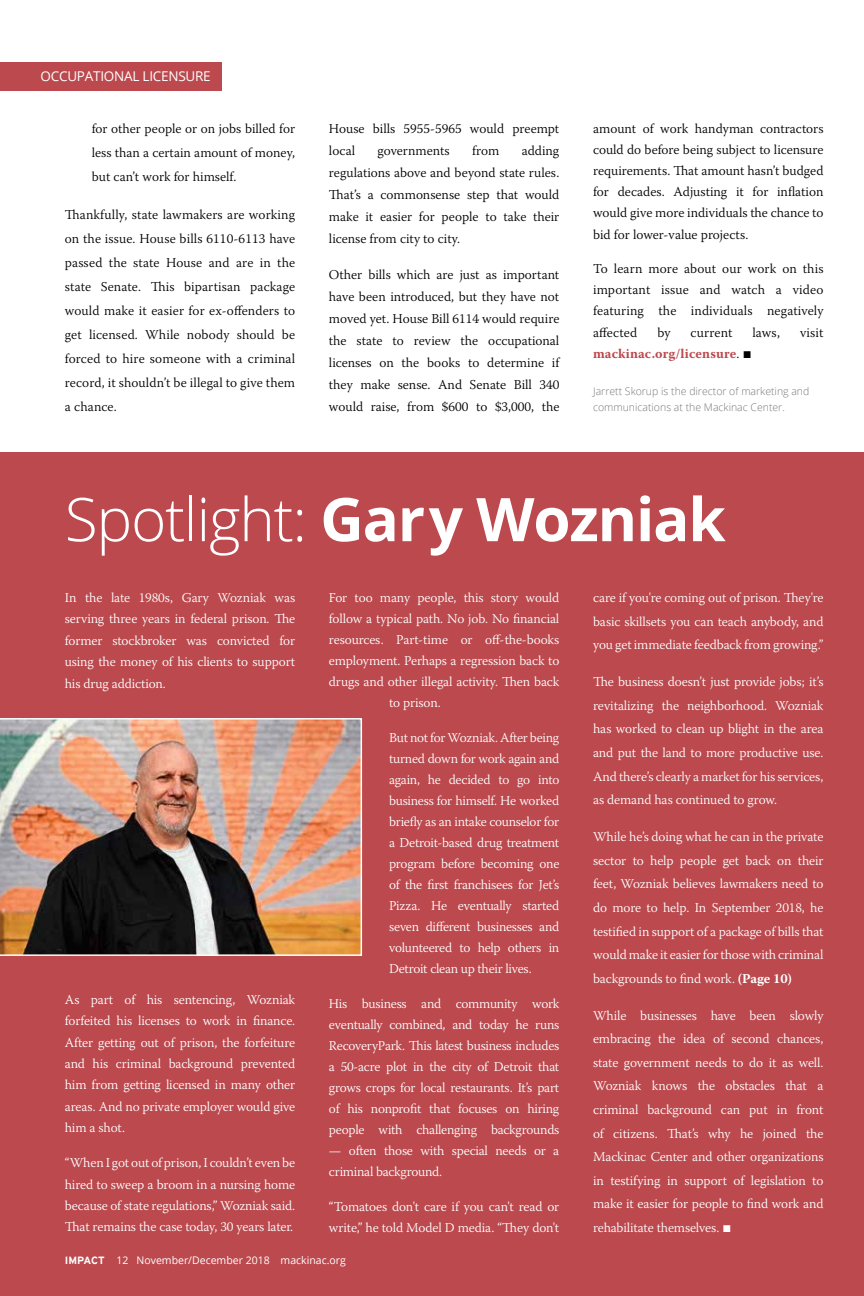
<style>
.page{position:relative;width:864px;height:1296px;background:#fff}
.page>*{position:absolute;margin:0;border:0;box-sizing:border-box;transform-origin:0 0}
.t1{font:700 60.3px "Open Sans";letter-spacing:-.02em;color:#fff}
.t2{font:300 13.5px/23.5px "Warnock Pro";letter-spacing:-.01em;color:#fff;text-align:justify}
.t3{font:300 13.5px/22px "Warnock Pro";color:#000;text-align:justify}
.t4{font:700 13.5px "Warnock Pro";letter-spacing:.01em;color:#bb494e}
.t5{font:13.5px "Open Sans";letter-spacing:-.015em;color:#fff}
.t6{font:300 10.5px/16.6px "Open Sans";color:#77787b}
.t7{font:10.5px "Open Sans";color:#fff}
.s1{font-weight:300;color:#000}
.s2{font-family:"Apex Serif";font-weight:400;color:#000}
.s3{font-weight:300}
.s4{font-family:"Interstate";font-weight:700}
.s5{font-weight:700}
.s6{font-family:"Apex Serif";font-weight:400}
</style>
<div class="page">
<div style="left:0;top:452px;width:864px;height:844px;background:#bb494e"></div>
<img style="left:0;top:718px;width:362px;height:238px">
<div style="left:0;top:63px;width:222px;height:28px;background:#bb494e"></div>
<p class="t5" style="left:40px;top:67px;width:172px">OCCUPATIONAL LICENSURE</p>
<p class="t3" style="left:92px;top:116px;width:205px;line-height:24.2px">for other people or on jobs billed for less than a certain amount of money, but can’t work for himself.</p>
<p class="t3" style="left:65px;top:202px;width:232px;line-height:24.2px">Thankfully, state lawmakers are working on the issue. House bills 6110-6113 have passed the state House and are in the state Senate. This bipartisan package would make it easier for ex-offenders to get licensed. While nobody should be forced to hire someone with a criminal record, it shouldn’t be illegal to give them a chance.</p>
<p class="t3" style="left:329px;top:117px;width:232px">House bills 5955-5965 would preempt local</p>
<p class="t3" style="left:329px;top:139px;width:232px;text-indent:193px">adding regulations above and beyond state rules.<br>That’s a commonsense step that would make it easier for people to take their license from city to city.</p>
<p class="t3" style="left:329px;top:263px;width:232px">Other bills which are just as important have been introduced, but they have not moved yet. House Bill 6114 would require the state to review the occupational licenses on the books to determine if they make sense. And Senate Bill 340 would raise, from $600 to $3,000, the</p>
<p class="t3" style="left:377px;top:139px;width:74px">governments</p>
<p class="t3" style="left:472px;top:139px;width:29px">from</p>
<p class="t3" style="left:593px;top:118px;width:232px;line-height:21.1px">amount of work handyman contractors could do before being subject to licensure requirements. That amount hasn’t budged for decades. Adjusting it for inflation would give more individuals the chance to bid for lower-value projects.</p>
<p class="t3" style="left:593px;top:258px;width:232px;line-height:21.1px">To learn more about our work on this important issue and watch a video featuring the individuals negatively affected</p>
<p class="t3" style="left:657px;top:321px;width:15px">by</p>
<p class="t3" style="left:691px;top:321px;width:43px">current</p>
<p class="t3" style="left:752px;top:321px;width:29px">laws,</p>
<p class="t3" style="left:800px;top:321px;width:25px">visit</p>
<p class="t4" style="left:593px;top:345px;width:160px">mackinac.org/licensure<span class="s1">.</span> <span class="s2">¬</span></p>
<p class="t6" style="left:593px;top:382px;width:218px">Jarrett Skorup is the director of marketing and communications at the Mackinac Center.</p>
<h1 class="t1" style="left:65px;top:477px;width:662px"><span class="s3">Spotlight:</span> Gary Wozniak</h1>
<p class="t2" style="left:65px;top:587px;width:232px;line-height:21.5px">In the late 1980s, Gary Wozniak was serving three years in federal prison. The former stockbroker was convicted for using the money of his clients to support his drug addiction.</p>
<p class="t2" style="left:65px;top:989px;width:232px;line-height:21.5px">As part of his sentencing, Wozniak forfeited his licenses to work in finance.<br>After getting out of prison, the forfeiture and his criminal background prevented him from getting licensed in many other areas. And no private employer would give him a shot.</p>
<p class="t2" style="left:65px;top:1152px;width:232px;line-height:21.5px">“When I got out of prison, I couldn’t even be hired to sweep a broom in a nursing home because of state regulations,” Wozniak said.<br>That remains the case today, 30 years later.</p>
<p class="t2" style="left:329px;top:586px;width:232px">For too many people, this story would</p>
<p class="t2" style="left:329px;top:607px;width:232px">follow a typical path. No job. No financial</p>
<p class="t2" style="left:329px;top:628px;width:232px">resources. Part-time or off-the-books</p>
<p class="t2" style="left:329px;top:649px;width:232px">employment. Perhaps a regression back to</p>
<p class="t2" style="left:329px;top:670px;width:232px">drugs and other illegal activity. Then back</p>
<p class="t2" style="left:389px;top:691px;width:53px">to prison.</p>
<p class="t2" style="left:389px;top:727px;width:172px;line-height:21px">But not for Wozniak. After being turned down for work again and again, he decided to go into business for himself. He worked briefly as an intake counselor for a Detroit-based drug treatment program before becoming one of the first franchisees for Jet’s Pizza. He eventually started seven different businesses and volunteered to help others in Detroit clean up their lives.</p>
<p class="t2" style="left:329px;top:993px;width:232px;line-height:21px">His business and community work eventually combined, and today he runs RecoveryPark. This latest business includes a 50-acre plot in the city of Detroit that grows crops for local restaurants. It’s part of his nonprofit that focuses on hiring people with challenging backgrounds</p>
<p class="t2" style="left:329px;top:1140px;width:232px;line-height:21px">— often those with special needs or a criminal background.</p>
<p class="t2" style="left:329px;top:1196px;width:232px;line-height:21px">“Tomatoes don't care if you can't read or write,” he told Model D media. “They don't</p>
<p class="t7" style="left:65px;top:1253px;width:283px"><span class="s4">IMPACT</span> 12 November/December 2018 mackinac.org</p>
<p class="t2" style="left:593px;top:586px;width:232px">care if you're coming out of prison. They're basic skillsets you can teach anybody, and you get immediate feedback from growing.”</p>
<p class="t2" style="left:593px;top:670px;width:232px">The business doesn’t just provide jobs; it’s revitalizing the neighborhood. Wozniak has worked to clean up blight in the area and put the land to more productive use.<br>And there’s clearly a market for his services, as demand has continued to grow.</p>
<p class="t2" style="left:593px;top:825px;width:232px">While he’s doing what he can in the private sector to help people get back on their feet, Wozniak believes lawmakers need to do more to help. In September 2018, he testified in support of a package of bills that would make it easier for those with criminal backgrounds to find work. <span class="s5">(Page 10)</span></p>
<p class="t2" style="left:593px;top:1003px;width:232px">While businesses have been slowly embracing the idea of second chances, state government needs to do it as well.<br>Wozniak knows the obstacles that a criminal background can put in front of citizens. That’s why he joined the Mackinac Center and other organizations in testifying in support of legislation to make it easier for people to find work and rehabilitate themselves. <span class="s6">¬</span></p>
</div>
